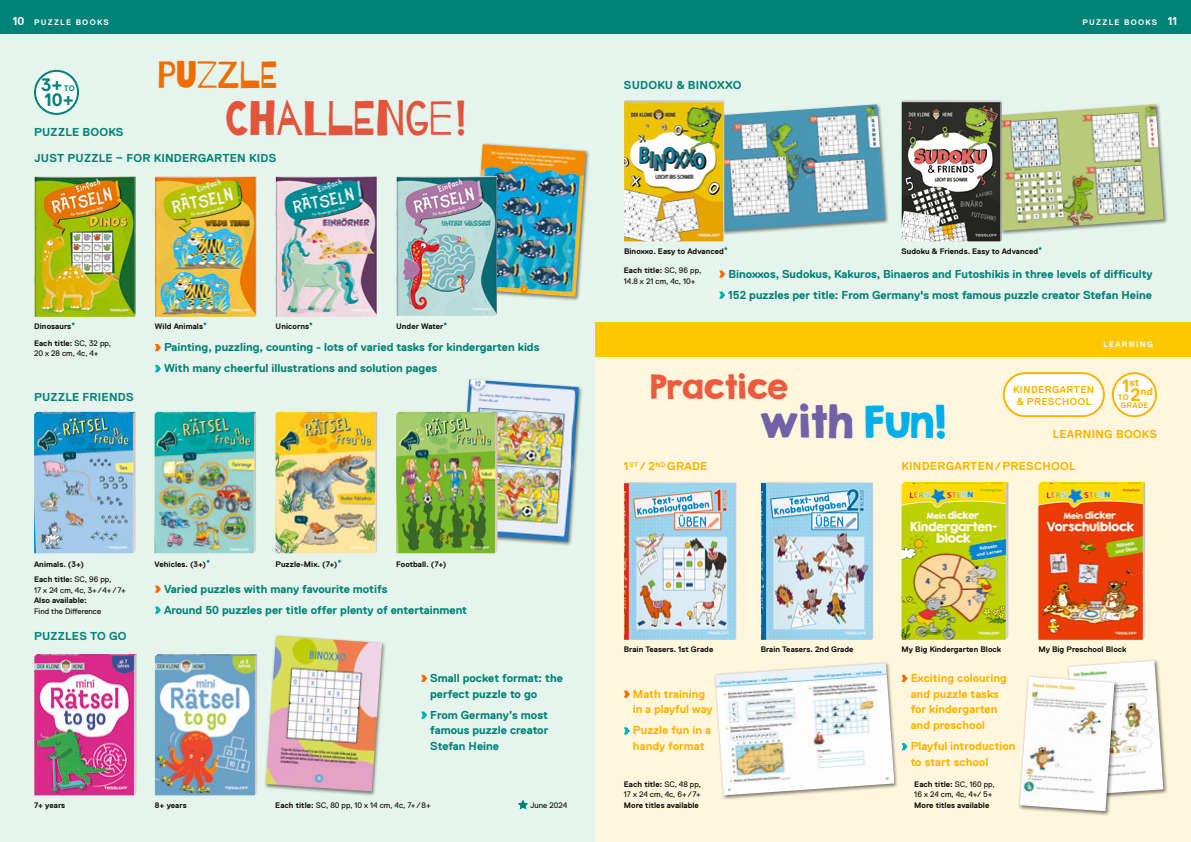
<style>
.page{position:relative;width:1191px;height:842px;background:#fff}
.page>*{position:absolute;margin:0;border:0;box-sizing:border-box;transform-origin:0 0}
.Head_Spielen{font:48.5px "Barrio";letter-spacing:-.02em;color:#e2553d;scale:.95 1}
.U4_Kasten_Headline{font:40px "KG Second Chances Solid";color:#7161a6}
.Head_Spielen-2{font:37.8px "Barrio";letter-spacing:-.015em;color:#ef6d00;scale:.95 1}
.U4_Kasten_Headline-2{font:30px "KG Second Chances Solid";color:#ec5b3f}
.t1{font:700 18px "Replica Std";color:#008277}
.t2{font:700 18px "Replica Std";color:#fab500}
.KSPs{font:700 11.5px/15.8px "Replica Std";color:#008277}
.KSPs-2{font:700 11.5px/15.8px "Replica Std";color:#fab500}
.Buchtyp{font:700 11.5px "Replica Std";letter-spacing:.02em;color:#008277}
.Buchtyp-2{font:700 11.5px "Replica Std";letter-spacing:.02em;color:#fab500}
.t3{font:700 11.5px "Replica Std";color:#fff}
.t4{font:700 10.5px "Replica Std";color:#fab500}
.t5{font:700 10px "Replica Std";letter-spacing:.03em;color:#fab500}
.Bibs{font:700 8px/10.5px "Replica Std";letter-spacing:.005em;color:#11120c;text-align:justify}
.Bibs-2{font:8px/10.5px "Replica Std";letter-spacing:.005em;color:#11120c}
.Kolumnentitel_rechts{font:700 8px "Replica Std";letter-spacing:.16em;color:#fff}
.t6{font:700 8px "Replica Std";letter-spacing:.03em;color:#fab500}
.t7{font:700 8px "Replica Std";color:#008277}
.s1{font-weight:700}
.s2{color:#00afe9}
.s3{font-weight:400}
</style>
<div class="page">
<div style="left:0;top:0;width:595px;height:842px;background:#e5f4ec"></div>
<div style="left:595px;top:0;width:596px;height:842px;background:#e5f4ec"></div>
<div style="left:595px;top:335px;width:596px;height:507px;background:#fff6dd"></div>
<img style="left:275px;top:412px;width:102px;height:141px">
<img style="left:155px;top:412px;width:101px;height:141px">
<svg style="left:206px;top:559px;width:4px;height:4px"></svg>
<div style="left:264px;top:634px;width:122px;height:162px;background:#11120c;opacity:.55"></div>
<img style="left:266px;top:636px;width:116px;height:155px">
<div style="left:712px;top:102px;width:177px;height:133px;background:#11120c;opacity:.55"></div>
<img style="left:724px;top:104px;width:161px;height:127px">
<div style="left:713px;top:661px;width:185px;height:139px;background:#11120c;opacity:.55"></div>
<img style="left:715px;top:663px;width:179px;height:132px">
<div style="left:1066px;top:659px;width:101px;height:140px;background:#11120c;opacity:.55"></div>
<img style="left:1068px;top:661px;width:95px;height:134px">
<div style="left:1017px;top:675px;width:101px;height:140px;background:#11120c;opacity:.55"></div>
<img style="left:1019px;top:677px;width:95px;height:134px">
<div style="left:991px;top:102px;width:177px;height:133px;background:#11120c;opacity:.55"></div>
<img style="left:1001px;top:104px;width:162px;height:127px">
<div style="left:470px;top:142px;width:120px;height:159px;background:#11120c;opacity:.55"></div>
<img style="left:472px;top:144px;width:113px;height:153px">
<img style="left:34px;top:176px;width:102px;height:141px">
<img style="left:155px;top:176px;width:101px;height:141px">
<img style="left:275px;top:176px;width:102px;height:141px">
<img style="left:396px;top:175px;width:101px;height:141px">
<svg style="left:155px;top:344px;width:6px;height:7px"></svg>
<svg style="left:155px;top:365px;width:6px;height:7px"></svg>
<svg style="left:421px;top:675px;width:6px;height:7px"></svg>
<svg style="left:421px;top:711px;width:6px;height:8px"></svg>
<svg style="left:624px;top:690px;width:6px;height:8px"></svg>
<svg style="left:624px;top:727px;width:6px;height:7px"></svg>
<svg style="left:901px;top:675px;width:6px;height:7px"></svg>
<svg style="left:901px;top:743px;width:6px;height:7px"></svg>
<img style="left:34px;top:654px;width:103px;height:141px">
<img style="left:155px;top:654px;width:102px;height:141px">
<img style="left:624px;top:100px;width:100px;height:141px">
<img style="left:901px;top:100px;width:100px;height:141px">
<svg style="left:719px;top:270px;width:6px;height:8px"></svg>
<svg style="left:719px;top:291px;width:6px;height:8px"></svg>
<div style="left:456px;top:377px;width:127px;height:169px;background:#11120c;opacity:.55"></div>
<img style="left:458px;top:379px;width:121px;height:162px">
<img style="left:34px;top:412px;width:101px;height:141px">
<svg style="left:155px;top:585px;width:6px;height:8px"></svg>
<svg style="left:155px;top:606px;width:6px;height:8px"></svg>
<img style="left:624px;top:482px;width:112px;height:158px">
<img style="left:760px;top:482px;width:113px;height:158px">
<img style="left:901px;top:482px;width:107px;height:158px">
<img style="left:1038px;top:482px;width:107px;height:158px">
<img style="left:396px;top:412px;width:101px;height:141px">
<svg style="left:517px;top:799px;width:11px;height:10px"></svg>
<div style="left:0;top:0;width:595px;height:34px;background:#008277"></div>
<div style="left:595px;top:0;width:596px;height:34px;background:#008277"></div>
<div style="left:595px;top:322px;width:596px;height:34px;background:#fdc800"></div>
<div style="left:35px;top:71px;width:43px;height:43px;background:#fff;border-radius:50%"></div>
<div style="left:34px;top:70px;width:45px;height:45px;border:2px solid #008277;border-radius:50%"></div>
<div style="left:1113px;top:373px;width:43px;height:43px;background:#fff;border-radius:50%"></div>
<div style="left:1112px;top:372px;width:45px;height:45px;border:2px solid #fab500;border-radius:50%"></div>
<div style="left:1003px;top:373px;width:100px;height:43px;background:#fff;border-radius:21px"></div>
<div style="left:1002px;top:372px;width:102px;height:45px;border:2px solid #fab500;border-radius:21px"></div>
<p class="t3" style="left:13px;top:14px;width:13px">10</p>
<p class="t3" style="left:1167px;top:14px;width:11px">11</p>
<p class="Kolumnentitel_rechts" style="left:34px;top:17px;width:76px">PUZZLE BOOKS</p>
<p class="Kolumnentitel_rechts" style="left:1082px;top:17px;width:76px">PUZZLE BOOKS</p>
<p class="Head_Spielen-2" style="left:157px;top:55px;width:130px">PUZZLE</p>
<p class="Head_Spielen" style="left:225px;top:93px;width:256px">CHALLENGE!</p>
<p class="Buchtyp" style="left:34px;top:151px;width:243px">JUST PUZZLE – FOR KINDERGARTEN KIDS</p>
<p class="t1" style="left:41px;top:74px;width:23px">3+</p>
<p class="t7" style="left:64px;top:84px;width:13px">TO</p>
<p class="t1" style="left:45px;top:90px;width:31px">10+</p>
<p class="Buchtyp" style="left:34px;top:126px;width:91px">PUZZLE BOOKS</p>
<p class="Bibs" style="left:34px;top:321px;width:38px">Dinosaurs</p>
<p class="Bibs" style="left:155px;top:321px;width:50px">Wild Animals</p>
<p class="Bibs" style="left:275px;top:321px;width:35px">Unicorns</p>
<p class="Bibs" style="left:396px;top:321px;width:49px">Under Water</p>
<p class="KSPs" style="left:164px;top:339px;width:377px">Painting, puzzling, counting - lots of varied tasks for kindergarten kids</p>
<p class="KSPs" style="left:164px;top:360px;width:275px">With many cheerful illustrations and solution pages</p>
<p class="Bibs-2" style="left:34px;top:338px;width:79px"><span class="s1">Each title:</span> SC, 32 pp,<br>20 x 28 cm, 4c, 4+</p>
<p class="Buchtyp" style="left:34px;top:390px;width:101px">PUZZLE FRIENDS</p>
<p class="Bibs" style="left:34px;top:559px;width:52px">Animals. (3+)</p>
<p class="Bibs-2" style="left:34px;top:574px;width:93px"><span class="s1">Each title:</span> SC, 96 pp,<br>17 x 24 cm, 4c, 3+/4+/7+<br><span class="s1">Also available:<br></span>Find the Difference</p>
<p class="Buchtyp" style="left:34px;top:630px;width:94px">PUZZLES TO GO</p>
<p class="Bibs" style="left:155px;top:559px;width:53px">Vehicles. (3+)</p>
<p class="Bibs" style="left:275px;top:559px;width:63px">Puzzle-Mix. (7+)</p>
<p class="Bibs" style="left:396px;top:559px;width:52px">Football. (7+)</p>
<p class="KSPs" style="left:164px;top:581px;width:225px">Varied puzzles with many favourite motifs</p>
<p class="KSPs" style="left:164px;top:602px;width:304px">Around 50 puzzles per title offer plenty of entertainment</p>
<p class="KSPs" style="left:430px;top:670px;width:134px">Small pocket format: the perfect puzzle to go</p>
<p class="KSPs" style="left:430px;top:707px;width:120px;text-align:justify">From Germany’s most famous puzzle creator Stefan Heine</p>
<p class="Buchtyp" style="left:624px;top:78px;width:119px">SUDOKU &amp; BINOXXO</p>
<p class="Bibs" style="left:624px;top:246px;width:101px">Binoxxo. Easy to Advanced</p>
<p class="Bibs" style="left:901px;top:246px;width:138px">Sudoku &amp; Friends. Easy to Advanced</p>
<p class="KSPs" style="left:728px;top:266px;width:426px">Binoxxos, Sudokus, Kakuros, Binaeros and Futoshikis in three levels of difficulty</p>
<p class="KSPs" style="left:728px;top:287px;width:425px">152 puzzles per title: From Germany's most famous puzzle creator Stefan Heine</p>
<p class="Bibs-2" style="left:624px;top:265px;width:79px"><span class="s1">Each title:</span> SC, 96 pp,<br>14.8 x 21 cm, 4c, 10+</p>
<p class="U4_Kasten_Headline-2" style="left:650px;top:367px;width:140px">Practice</p>
<p class="U4_Kasten_Headline" style="left:760px;top:396px;width:187px">with <span class="s2">Fun!</span></p>
<p class="Kolumnentitel_rechts" style="left:1103px;top:340px;width:51px">LEARNING</p>
<p class="t5" style="left:1013px;top:384px;width:83px">KINDERGARTEN</p>
<p class="t5" style="left:1016px;top:396px;width:76px">&amp; PRESCHOOL</p>
<p class="t2" style="left:1122px;top:376px;width:9px">1</p>
<p class="t4" style="left:1140px;top:386px;width:14px">nd</p>
<p class="t4" style="left:1129px;top:376px;width:11px">st</p>
<p class="t2" style="left:1130px;top:385px;width:12px">2</p>
<p class="t6" style="left:1117px;top:393px;width:13px">TO</p>
<p class="t6" style="left:1120px;top:401px;width:30px">GRADE</p>
<p class="Buchtyp-2" style="left:1052px;top:428px;width:106px">LEARNING BOOKS</p>
<p class="Buchtyp-2" style="left:624px;top:460px;width:85px">1<sup>ST</sup> / 2<sup>ND</sup> GRADE</p>
<p class="Buchtyp-2" style="left:901px;top:460px;width:175px">KINDERGARTEN/PRESCHOOL</p>
<p class="Bibs" style="left:624px;top:644px;width:91px">Brain Teasers. 1st Grade</p>
<p class="Bibs" style="left:760px;top:644px;width:94px">Brain Teasers. 2nd Grade</p>
<p class="Bibs" style="left:901px;top:644px;width:101px">My Big Kindergarten Block</p>
<p class="Bibs" style="left:1038px;top:644px;width:90px">My Big Preschool Block</p>
<p class="KSPs-2" style="left:633px;top:686px;width:81px">Math training in a playful way</p>
<p class="KSPs-2" style="left:633px;top:723px;width:80px">Puzzle fun in a handy format</p>
<p class="KSPs-2" style="left:910px;top:670px;width:98px">Exciting colouring and puzzle tasks for kindergarten and preschool</p>
<p class="KSPs-2" style="left:910px;top:738px;width:106px">Playful introduction to start school</p>
<p class="Bibs" style="left:624px;top:779px;width:79px">Each title: <span class="s3">SC, 48 pp, 17 x 24 cm, 4c, 6+/7+ </span>More titles available</p>
<p class="Bibs-2" style="left:914px;top:779px;width:82px"><span class="s1">Each title:</span> SC, 160 pp,<br>16 x 24 cm, 4c, 4+/ 5+</p>
<p class="Bibs-2" style="left:275px;top:800px;width:157px"><span class="s1">Each title:</span> SC, 80 pp, 10 x 14 cm, 4c, 7+/8+</p>
<p class="Bibs-2" style="left:530px;top:800px;width:38px">June 2024</p>
<p class="Bibs" style="left:34px;top:800px;width:32px">7+ years</p>
<p class="Bibs" style="left:155px;top:800px;width:33px">8+ years</p>
<p class="Bibs" style="left:914px;top:800px;width:77px">More titles available</p>
</div>
